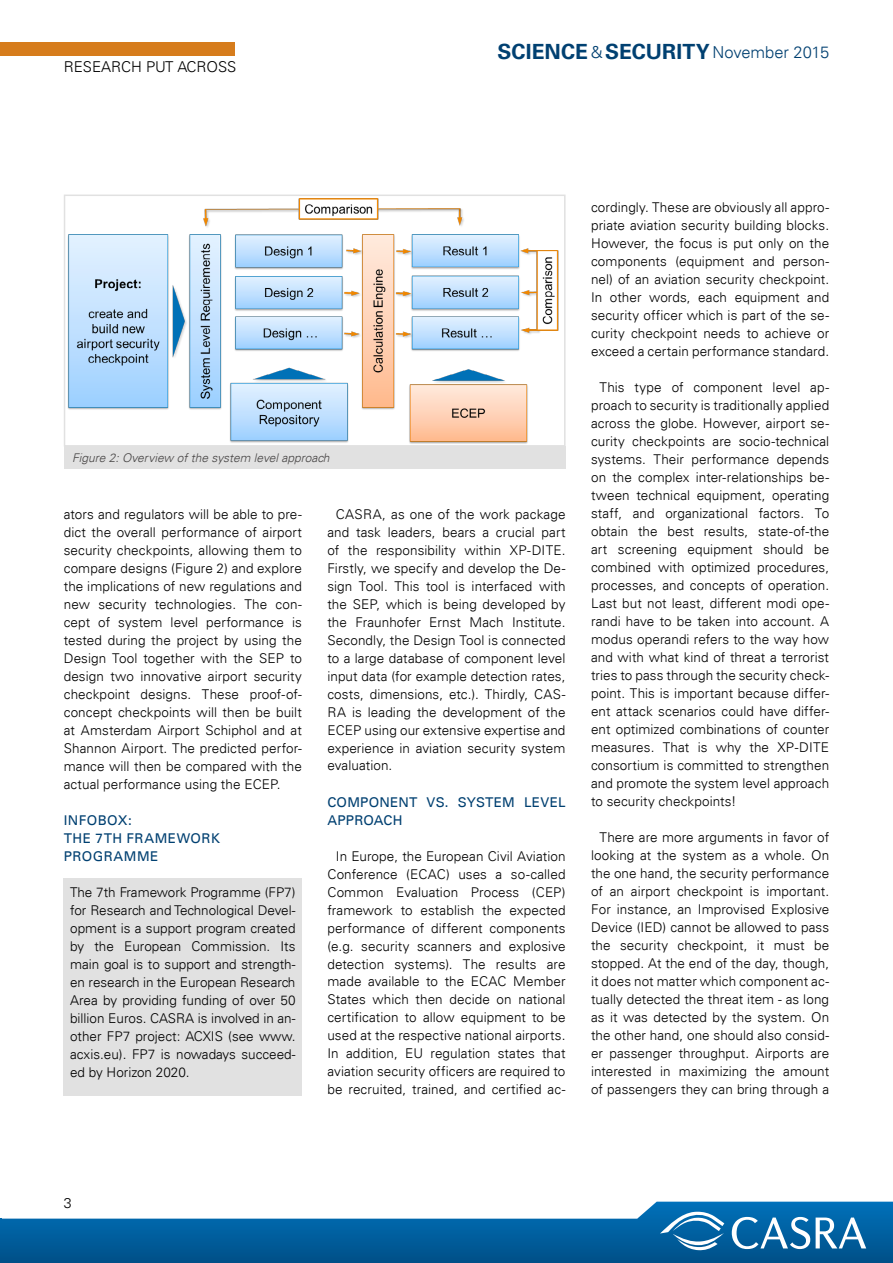
<style>
.page{position:relative;width:893px;height:1263px;background:#fff}
.page>*{position:absolute;margin:0;border:0;box-sizing:border-box;transform-origin:0 0}
.t1{font:700 21px "Univers LT";letter-spacing:.005em;color:#004071}
.t2{font:300 15px "Univers LT";color:#000}
.t3{font:300 14.25px "Univers LT";color:#000}
.t4{font:300 13.5px/18px "Univers LT";letter-spacing:.005em;color:#000;text-align:justify}
.t5{font:13.5px/18px "Univers LT";letter-spacing:.03em;color:#004071}
.t6{font:italic 300 12px "Univers LT";color:#484646}
.s1{font-weight:300;font-size:16.5px}
</style>
<div class="page">
<svg style="left:0;top:1202px;width:893px;height:61px"></svg>
<svg style="left:660px;top:1211px;width:213px;height:39px"></svg>
<div style="left:0;top:43px;width:235px;height:13px;background:#d67c1c"></div>
<div style="left:64px;top:879px;width:238px;height:217px;background:#e1e1e1"></div>
<div style="left:64px;top:447px;width:502px;height:22px;background:#e1e1e1"></div>
<img style="left:67px;top:198px;width:492px;height:246px">
<div style="left:64px;top:195px;width:502px;height:252px;border:2px solid #e1e1e1"></div>
<p class="t2" style="left:64px;top:58px;width:174px">Research Put Across</p>
<h1 class="t1" style="left:498px;top:39px;width:333px">SCIENCE <span class="s1">&amp;</span> SECURITY <span class="s1">November 2015</span></h1>
<p class="t6" style="left:72px;top:451px;width:259px">Figure 2: Overview of the system level approach</p>
<p class="t4" style="left:64px;top:505px;width:240px">ators and regulators will be able to pre&shy;dict the overall performance of airport security checkpoints, allowing them to compare designs (Figure 2) and explore the implications of new regulations and new security technologies. The con&shy;cept of system level performance is tested during the project by using the Design Tool together with the SE P to design two innovative airport security checkpoint designs. These proof-of&shy;concept checkpoints will then be built at Amsterdam Airport Schiphol and at Shannon Airport. The predicted perfor&shy;mance will then be compared with the actual performance using the ECE</p>
<p class="t4" style="left:270px;top:775px;width:12px">P.</p>
<p class="t5" style="left:64px;top:811px;width:158px">I NFOBOX:<br>THE 7TH FRAMEWOR K<br>PROGRAMME</p>
<p class="t4" style="left:70px;top:883px;width:227px">The 7th Framework Programme (FP7) for Research and Technological Devel&shy;opment is a support program created by the European Commission. Its main goal is to support and strength&shy;en research in the E uropean Research Area by providing funding of over 50 billion Euros. CAS</p>
<p class="t4" style="left:70px;top:1009px;width:227px;text-indent:106px">RA is involved in an&shy;other FP7 project: ACXIS (see www. acxis.eu). FP7 is nowadays succeed&shy;ed by Horizon 2020.</p>
<p class="t4" style="left:336px;top:505px;width:10px">CAS</p>
<p class="t4" style="left:327px;top:505px;width:240px;text-indent:36px">RA, as one of the work package and task leaders, bears a crucial part of the responsibility within XP-DITE .<br>Firstly, we specify and develop the De&shy;sign Tool. This tool is interfaced with the SE P, which is being developed by the Fraunhofer Ernst Mach I nstitute.<br>Secondly, the Design Tool is connected to a large database of component level input data (for example detection rates, costs, dimensions, etc.). Thirdly, CAS</p>
<p class="t4" style="left:327px;top:685px;width:240px;text-indent:234px">- RA is leading the development of the ECE</p>
<p class="t4" style="left:327px;top:721px;width:240px;text-indent:26px">P using our extensive expertise and experience in aviation security system evaluation.</p>
<p class="t5" style="left:327px;top:793px;width:240px">COMPONENT VS . SYSTEM LEVEL<br>APPR</p>
<p class="t5" style="left:363px;top:811px;width:41px">OAC H</p>
<p class="t4" style="left:327px;top:847px;width:240px;text-indent:9px">I n Europe, the European Civil Aviation<br>Conference (ECAC</p>
<p class="t4" style="left:327px;top:865px;width:240px;text-indent:119px">) uses a so-called Common Evaluation Process (CE P) framework to establish the expected performance of different components (e.g. security scanners and explosive detection systems). The results are made available to the ECAC</p>
<p class="t4" style="left:327px;top:973px;width:240px;text-indent:186px">Member States which then decide on national certification to allow equipment to be used at the respective national airports.<br>I n addition, EU</p>
<p class="t4" style="left:327px;top:1045px;width:240px;text-indent:103px">regulation states that aviation security officers are required to be recruited, trained, and certified ac-</p>
<p class="t4" style="left:591px;top:199px;width:240px">cordingly. These are obviously all appro&shy;priate aviation security building blocks.<br>H owever, the focus is put only on the components (equipment and person&shy;nel) of an aviation security checkpoint.<br>I n other words, each equipment and security officer which is part of the se&shy;curity checkpoint needs to achieve or exceed a certain performance standard.</p>
<p class="t4" style="left:591px;top:379px;width:240px;text-align:left;text-indent:9px">This type of component level ap&shy;proach to security is traditionally applied across the globe. H owever, airport se&shy;curity checkpoints are socio-technical systems. Their performance depends on the complex inter-relationships be&shy;tween technical equipment, operating staff, and organizational factors. To obtain the best results, state-of-the art screening equipment should be combined with optimized procedures, processes, and concepts of operation.<br>Last but not least, different modi ope&shy;randi have to be taken into account. A modus operandi refers to the way how and with what kind of threat a terrorist tries to pass through the security check&shy;point. This is important because differ&shy;ent attack scenarios could have differ&shy;ent optimized combinations of counter measures. That is why the XP-DITE consortium is committed to strengthen and promote the system level approach to security checkpoints!</p>
<p class="t4" style="left:591px;top:828px;width:240px;text-indent:9px">There are more arguments in favor of looking at the system as a whole. On the one hand, the security performance of an airport checkpoint is important.<br>For instance, an I mprovised Explosive Device (IE D) cannot be allowed to pass the security checkpoint, it must be stopped. At the end of the day, though, it does not matter which component ac&shy;tually detected the threat item - as long as it was detected by the system. On the other hand, one should also consid&shy;er passenger throughput. Airports are interested in maximizing the amount of passengers they can bring through a</p>
<p class="t3" style="left:64px;top:1195px;width:9px">3</p>
</div>
